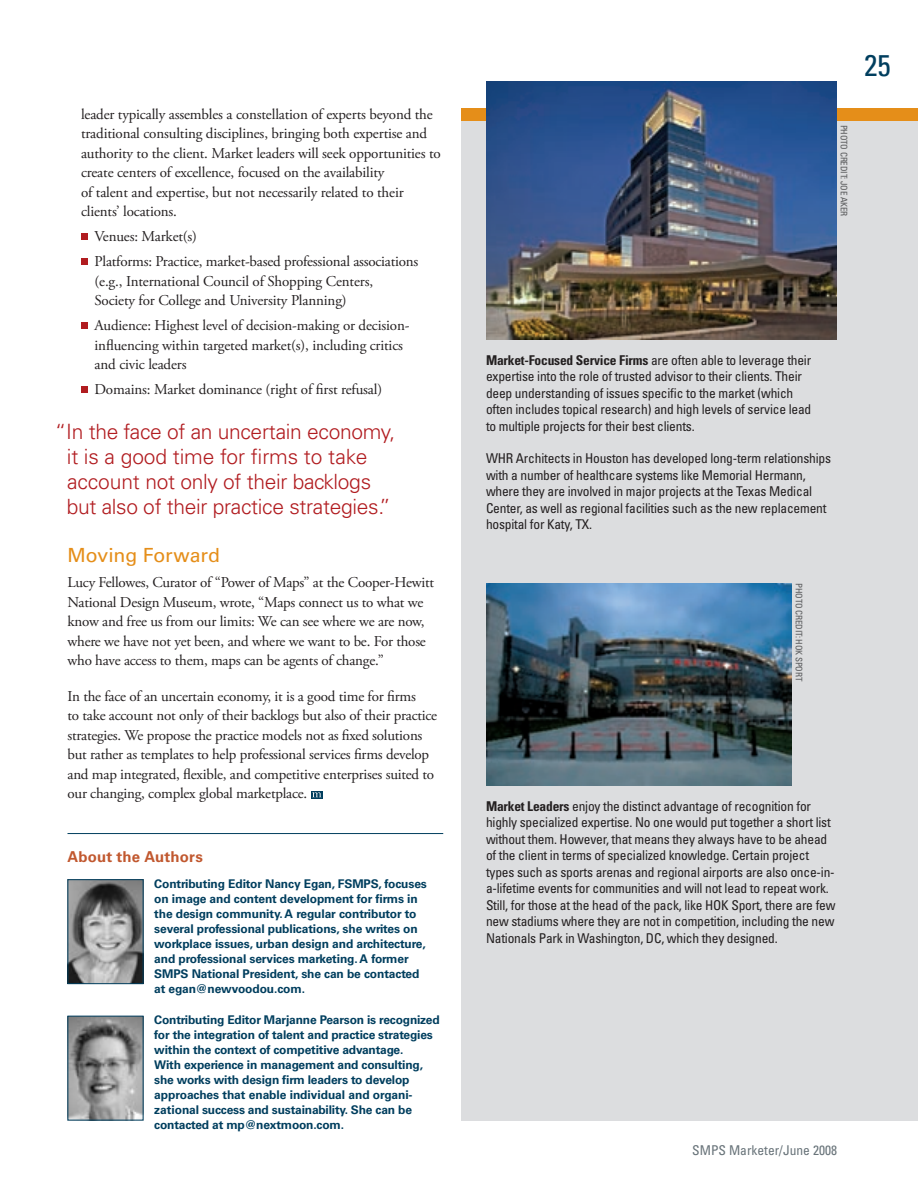
<style>
.page{position:relative;width:918px;height:1188px;background:#fff}
.page>*{position:absolute;margin:0;border:0;box-sizing:border-box;transform-origin:0 0}
.t1{font:condensed 30px "Univers LT Std";color:#003e5e}
.t2{font:300 21px/25.2px "Univers LT Std";letter-spacing:-.015em;color:#b11c20}
.t3{font:19.5px "Univers LT Std";letter-spacing:-.005em;color:#e58e19}
.t4{font:15px/19.5px "Adobe Garamond Pro";letter-spacing:-.015em;color:#231f20}
.t5{font:700 15px "Univers LT Std";letter-spacing:.01em;color:#c1582f}
.t6{font:condensed 13.5px/16.5px "Univers LT Std";letter-spacing:-.015em;color:#231f20}
.t7{font:condensed 13.5px "Univers LT Std";color:#687379}
.t8{font:700 12px/15px "Univers LT Std";letter-spacing:-.015em;color:#003e5e}
.t9{font:condensed 9px "Univers LT Std";letter-spacing:-.015em;color:#57585a}
.s1{font-weight:700}
</style>
<div class="page">
<div style="left:461px;top:108px;width:457px;height:1012px;background:#dcdddf"></div>
<div style="left:461px;top:108px;width:457px;height:12px;background:#e58e19"></div>
<div style="left:81px;top:233px;width:7px;height:7px;background:#b11c20"></div>
<div style="left:81px;top:258px;width:7px;height:7px;background:#b11c20"></div>
<div style="left:81px;top:322px;width:7px;height:7px;background:#b11c20"></div>
<div style="left:81px;top:386px;width:7px;height:6px;background:#b11c20"></div>
<div style="left:311px;top:791px;width:12px;height:7px;background:#003e5e"></div>
<svg style="left:312px;top:792px;width:9px;height:5px"></svg>
<hr style="left:68px;top:833px;width:375px;height:1px;background:#003e5e">
<img style="left:486px;top:81px;width:351px;height:259px">
<img style="left:486px;top:584px;width:306px;height:202px">
<img style="left:70px;top:881px;width:72px;height:101px">
<div style="left:68px;top:879px;width:76px;height:105px;border:1px solid #003e5e"></div>
<img style="left:70px;top:1018px;width:72px;height:100px">
<div style="left:68px;top:1016px;width:76px;height:104px;border:1px solid #003e5e"></div>
<p class="t4" style="left:81px;top:105px;width:361px">leader typically assembles a constellation of experts beyond the traditional consulting disciplines, bringing both expertise and authority to the client. Market leaders will seek opportunities to create centers of excellence, focused on the availability<br>of talent and expertise, but not necessarily related to their clients’ locations.</p>
<p class="t4" style="left:94px;top:225px;width:325px;line-height:24.9px">Venues: Market(s)<br>Platforms: Practice, market-based professional associations</p>
<p class="t4" style="left:95px;top:272px;width:280px">(e.g., International Council of Shopping Centers,<br>Society for College and University Planning)</p>
<p class="t4" style="left:95px;top:316px;width:316px">Audience: Highest level of decision-making or decision&shy;influencing within targeted market(s), including critics and civic leaders</p>
<p class="t4" style="left:95px;top:380px;width:289px">Domains: Market dominance (right of first refusal)</p>
<h2 class="t2" style="left:67px;top:419px;width:330px;text-indent:-12px">“In the face of an uncertain economy, it is a good time for firms to take account not only of their backlogs but also of their practice strategies.”</h2>
<h3 class="t3" style="left:68px;top:544px;width:154px">Moving Forward</h3>
<p class="t4" style="left:68px;top:573px;width:368px">Lucy Fellowes, Curator of “Power of Maps” at the Cooper-Hewitt National Design Museum, wrote, “Maps connect us to what we know and free us from our limits: We can see where we are now, where we have not yet been, and where we want to be. For those who have access to them, maps can be agents of change.”</p>
<p class="t4" style="left:68px;top:687px;width:371px">In the face of an uncertain economy, it is a good time for firms<br>to take account not only of their backlogs but also of their practice strategies. We propose the practice models not as fixed solutions but rather as templates to help professional services firms develop and map integrated, flexible, and competitive enterprises suited to our changing, complex global marketplace.</p>
<p class="t5" style="left:68px;top:848px;width:137px">About the Authors</p>
<p class="t8" style="left:154px;top:876px;width:274px">Contributing Editor Nancy Egan, FSMPS, focuses on image and content development for firms in the design community. A regular contributor to several professional publications, she writes on workplace issues, urban design and architecture, and professional services marketing. A former SMPS National President, she can be contacted at egan@newvoodou.com.</p>
<p class="t8" style="left:154px;top:1012px;width:287px">Contributing Editor Marjanne Pearson is recognized for the integration of talent and practice strategies within the context of competitive advantage.<br>With experience in management and consulting, she works with design firm leaders to develop approaches that enable individual and organi&shy;zational success and sustainability. She can be contacted at mp@nextmoon.com.</p>
<h1 class="t1" style="left:864px;top:46px;width:28px">25</h1>
<p class="t9" style="left:850px;top:124px;width:92px;rotate:90deg">PHOTO CREDIT: Joe Aker</p>
<p class="t6" style="left:486px;top:351px;width:327px"><span class="s1">Market-Focused Service Firms</span> are often able to leverage their expertise into the role of trusted advisor to their clients. Their deep understanding of issues specific to the market (which often includes topical research) and high levels of service lead to multiple projects for their best clients.</p>
<p class="t6" style="left:486px;top:450px;width:347px">WHR Architects in Houston has developed long-term relationships with a number of healthcare systems like Memorial Hermann, where they are involved in major projects at the Texas Medical Center, as well as regional facilities such as the new replacement hospital for Katy, TX.</p>
<p class="t9" style="left:805px;top:583px;width:100px;rotate:90deg">PHOTO CREDIT: HOK SPORT</p>
<p class="t6" style="left:486px;top:798px;width:351px"><span class="s1">Market Leaders</span> enjoy the distinct advantage of recognition for highly specialized expertise. No one would put together a short list without them. However, that means they always have to be ahead of the client in terms of specialized knowledge. Certain project types such as sports arenas and regional airports are also once-in&shy;a-lifetime events for communities and will not lead to repeat work.<br>Still, for those at the head of the pack, like HOK Sport, there are few new stadiums where they are not in competition, including the new Nationals Park in Washington, DC, which they designed.</p>
<p class="t7" style="left:692px;top:1141px;width:146px">SMPS Marketer/June 2008</p>
</div>
